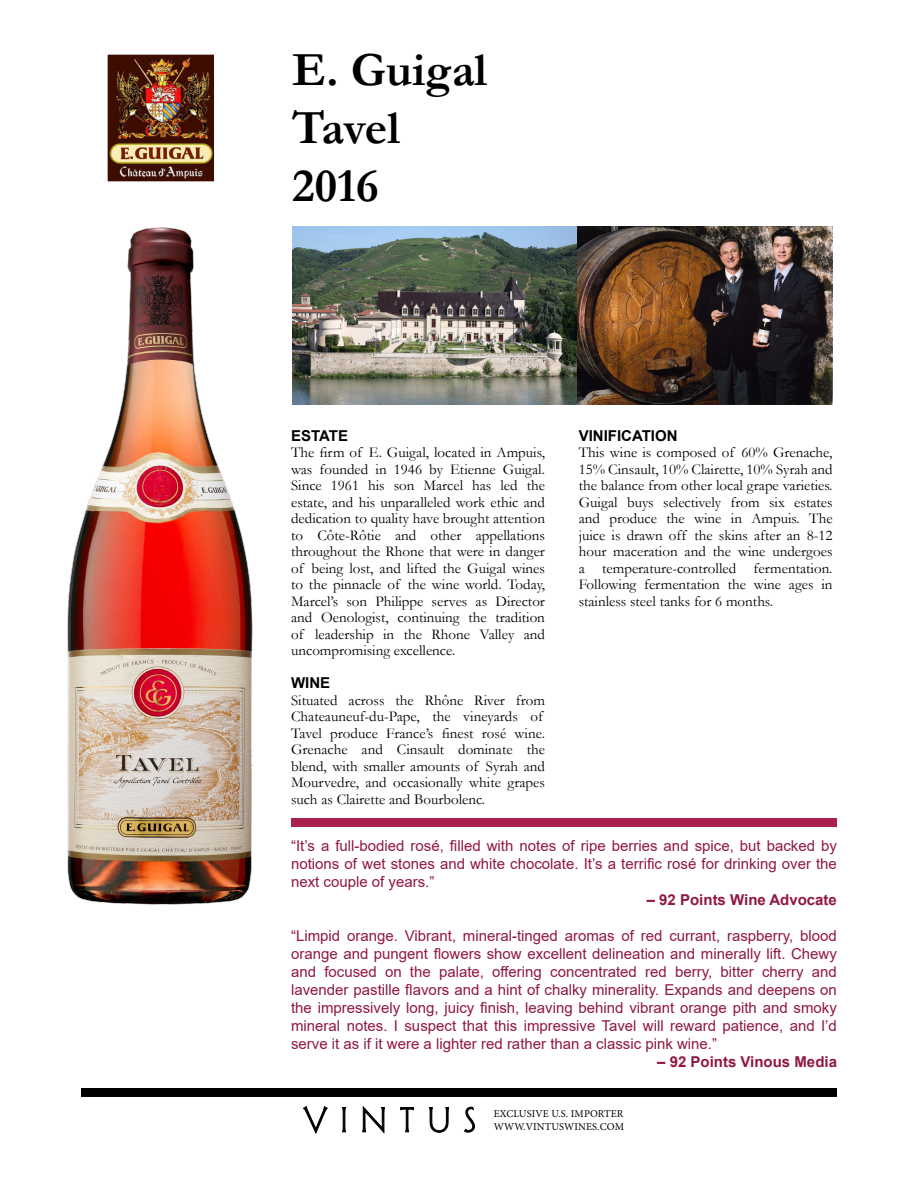
<style>
.page{position:relative;width:918px;height:1188px;background:#fff}
.page>*{position:absolute;margin:0;border:0;box-sizing:border-box;transform-origin:0 0}
.t1{font:700 48px/57.6px "Garamond";color:#000}
.t2{font:15px/16.5px "Garamond";color:#000;text-align:justify}
.t3{font:15px/18px "Arial";color:#911741;text-align:justify}
.t4{font:700 15px "Arial";color:#911741}
.t5{font:700 15px "Arial";color:#000}
.t6{font:10.5px/12.6px "Minion Pro";letter-spacing:.01em;color:#000101}
</style>
<div class="page">
<img style="left:67px;top:227px;width:186px;height:678px">
<div style="left:291px;top:819px;width:546px;height:8px;background:#aa204e"></div>
<div style="left:81px;top:1088px;width:756px;height:9px;background:#000"></div>
<svg style="left:302px;top:1106px;width:26px;height:28px"></svg>
<svg style="left:342px;top:1107px;width:4px;height:26px"></svg>
<svg style="left:362px;top:1106px;width:23px;height:28px"></svg>
<svg style="left:400px;top:1107px;width:14px;height:26px"></svg>
<svg style="left:429px;top:1107px;width:21px;height:26px"></svg>
<svg style="left:464px;top:1106px;width:11px;height:27px"></svg>
<img style="left:109px;top:56px;width:104px;height:124px">
<img style="left:292px;top:226px;width:541px;height:178px">
<h1 class="t1" style="left:292px;top:42px;width:196px">E. Guigal<br>Tavel<br>2016</h1>
<p class="t5" style="left:291px;top:425px;width:58px">ESTATE</p>
<p class="t2" style="left:291px;top:444px;width:255px">The firm of E. Guigal, located in Ampuis, was founded in 1946 by Etienne Guigal.<br>Since 1961 his son Marcel has led the estate, and his unparalleled work ethic and dedication to quality have brought attention to Côte-Rôtie and other appellations throughout the Rhone that were in danger of being lost, and lifted the Guigal wines to the pinnacle of the wine world. Today, Marcel’s son Philippe serves as Director and Oenologist, continuing the tradition of leadership in the Rhone Valley and uncompromising excellence.</p>
<p class="t5" style="left:291px;top:672px;width:41px">WINE</p>
<p class="t2" style="left:291px;top:691px;width:255px;text-align:left">Situated across the Rhône River from Chateauneuf-du-Pape, the vineyards of Tavel produce France’s finest rosé wine.<br>Grenache and Cinsault dominate the blend, with smaller amounts of Syrah and Mourvedre, and occasionally white grapes such as Clairette and Bourbolenc.</p>
<p class="t5" style="left:579px;top:425px;width:100px">VINIFICATION</p>
<p class="t2" style="left:579px;top:444px;width:255px">This wine is composed of 60% Grenache, 15% Cinsault, 10% Clairette, 10% Syrah and the balance from other local grape varieties.<br>Guigal buys selectively from six estates and produce the wine in Ampuis. The juice is drawn off the skins after an 8-12 hour maceration and the wine undergoes a temperature-controlled fermentation.<br>Following fermentation the wine ages in stainless steel tanks for 6 months.</p>
<p class="t3" style="left:291px;top:837px;width:547px">“It’s a full-bodied rosé, filled with notes of ripe berries and spice, but backed by notions of wet stones and white chocolate. It’s a terrific rosé for drinking over the next couple of years.”</p>
<p class="t4" style="left:647px;top:889px;width:192px">‒ 92 Points Wine Advocate</p>
<p class="t3" style="left:291px;top:927px;width:547px">“Limpid orange. Vibrant, mineral-tinged aromas of red currant, raspberry, blood orange and pungent flowers show excellent delineation and minerally lift. Chewy and focused on the palate, offering concentrated red berry, bitter cherry and lavender pastille flavors and a hint of chalky minerality. Expands and deepens on the impressively long, juicy finish, leaving behind vibrant orange pith and smoky mineral notes. I suspect that this impressive Tavel will reward patience, and I’d serve it as if it were a lighter red rather than a classic pink wine.”</p>
<p class="t4" style="left:657px;top:1051px;width:181px">‒ 92 Points Vinous Media</p>
<p class="t6" style="left:494px;top:1108px;width:132px">EXCLUSIVE U.S. IMPORTER<br>WWW.VINTUSWINES.COM</p>
</div>
